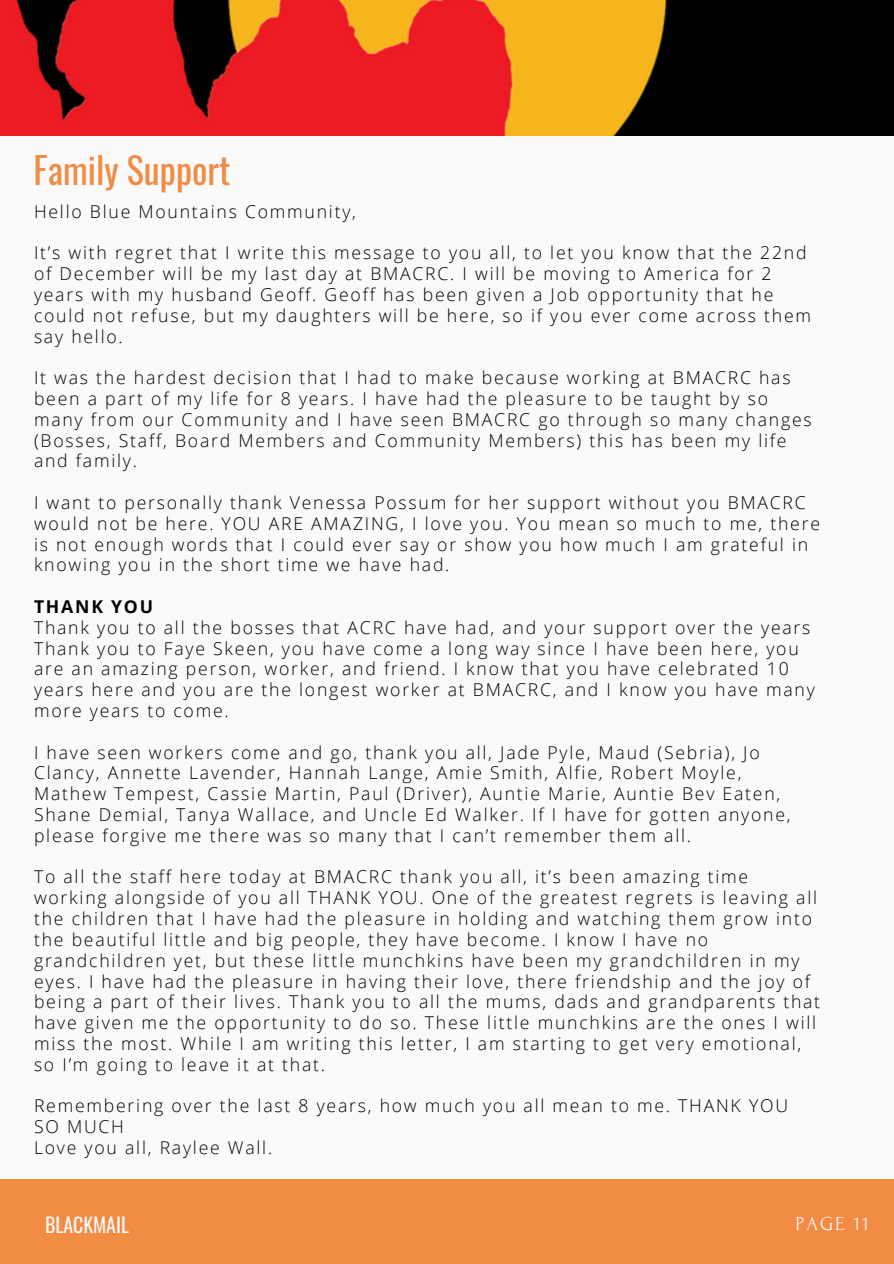
<style>
.page{position:relative;width:894px;height:1264px;background:#fff}
.page>*{position:absolute;margin:0;border:0;box-sizing:border-box;transform-origin:0 0}
.t1{font:36.15px "Oswald";color:#f28b43}
.t2{font:19.8px "Forum";letter-spacing:.1em;color:#fafafa}
.t3{font:19.8px "Oswald";color:#fafafa}
.t4{font:300 17.7px/20.9px "Open Sans";letter-spacing:.1em;color:#000}
.t5{font:700 17.7px "Open Sans";letter-spacing:.1em;color:#000}
</style>
<div class="page">
<div style="left:0;top:0;width:893px;height:1263px;background:#fafafa"></div>
<img style="left:0;top:0;width:893px;height:135px">
<div style="left:0;top:1178px;width:893px;height:85px;background:#f28b43"></div>
<p class="t1" style="left:34px;top:141px;width:198px">Family Support</p>
<p class="t4" style="left:34px;top:200px;width:323px">Hello Blue Mountains Community,</p>
<p class="t4" style="left:34px;top:242px;width:778px">It’s with regret that I write this message to you all, to let you know that the 22nd of December will be my last day at BMACRC. I will be moving to America for 2 years with my husband Geoff. Geoff has been given a Job opportunity that he could not refuse, but my daughters will be here, so if you ever come across them say hello.</p>
<p class="t4" style="left:34px;top:367px;width:779px">It was the hardest decision that I had to make because working at BMACRC has been a part of my life for 8 years. I have had the pleasure to be taught by so many from our Community and I have seen BMACRC go through so many changes (Bosses, Staff, Board Members and Community Members) this has been my life and family.</p>
<p class="t4" style="left:34px;top:491px;width:787px">I want to personally thank Venessa Possum for her support without you BMACRC would not be here. YOU ARE AMAZING, I love you. You mean so much to me, there is not enough words that I could ever say or show you how much I am grateful in knowing you in the short time we have had.</p>
<p class="t5" style="left:34px;top:594px;width:121px">THANK YOU</p>
<p class="t4" style="left:34px;top:616px;width:777px">Thank you to all the bosses that ACRC have had, and your support over the years</p>
<p class="t4" style="left:34px;top:637px;width:782px">Thank you to Faye Skeen, you have come a long way since I have been here, you are an amazing person, worker, and friend. I know that you have celebrated 10 years here and you are the longest worker at BMACRC, and I know you have many more years to come.</p>
<p class="t4" style="left:34px;top:741px;width:758px">I have seen workers come and go, thank you all, Jade Pyle, Maud (Sebria), Jo Clancy, Annette Lavender, Hannah Lange, Amie Smith, Alfie, Robert Moyle, Mathew Tempest, Cassie Martin, Paul (Driver), Auntie Marie, Auntie Bev Eaten, Shane Demial, Tanya Wallace, and Uncle Ed Walker. If I have for gotten anyone, please forgive me there was so many that I can’t remember them all.</p>
<p class="t4" style="left:34px;top:866px;width:787px">To all the staff here today at BMACRC thank you all, it’s been amazing time working alongside of you all THANK YOU. One of the greatest regrets is leaving all the children that I have had the pleasure in holding and watching them grow into the beautiful little and big people, they have become. I know I have no grandchildren yet, but these little munchkins have been my grandchildren in my eyes. I have had the pleasure in having their love, there friendship and the joy of being a part of their lives. Thank you to all the mums, dads and grandparents that have given me the opportunity to do so. These little munchkins are the ones I will miss the most. While I am writing this letter, I am starting to get very emotional, so I’m going to leave it at that.</p>
<p class="t4" style="left:34px;top:1095px;width:755px">Remembering over the last 8 years, how much you all mean to me. THANK YOU<br>SO MUCH</p>
<p class="t4" style="left:34px;top:1136px;width:240px">Love you all, Raylee Wall.</p>
<p class="t2" style="left:799px;top:1210px;width:70px">PAGE 8</p>
<p class="t3" style="left:45px;top:1209px;width:85px">BLACKMAIL</p>
<p class="t2" style="left:795px;top:1212px;width:75px">PAGE 11</p>
</div>
